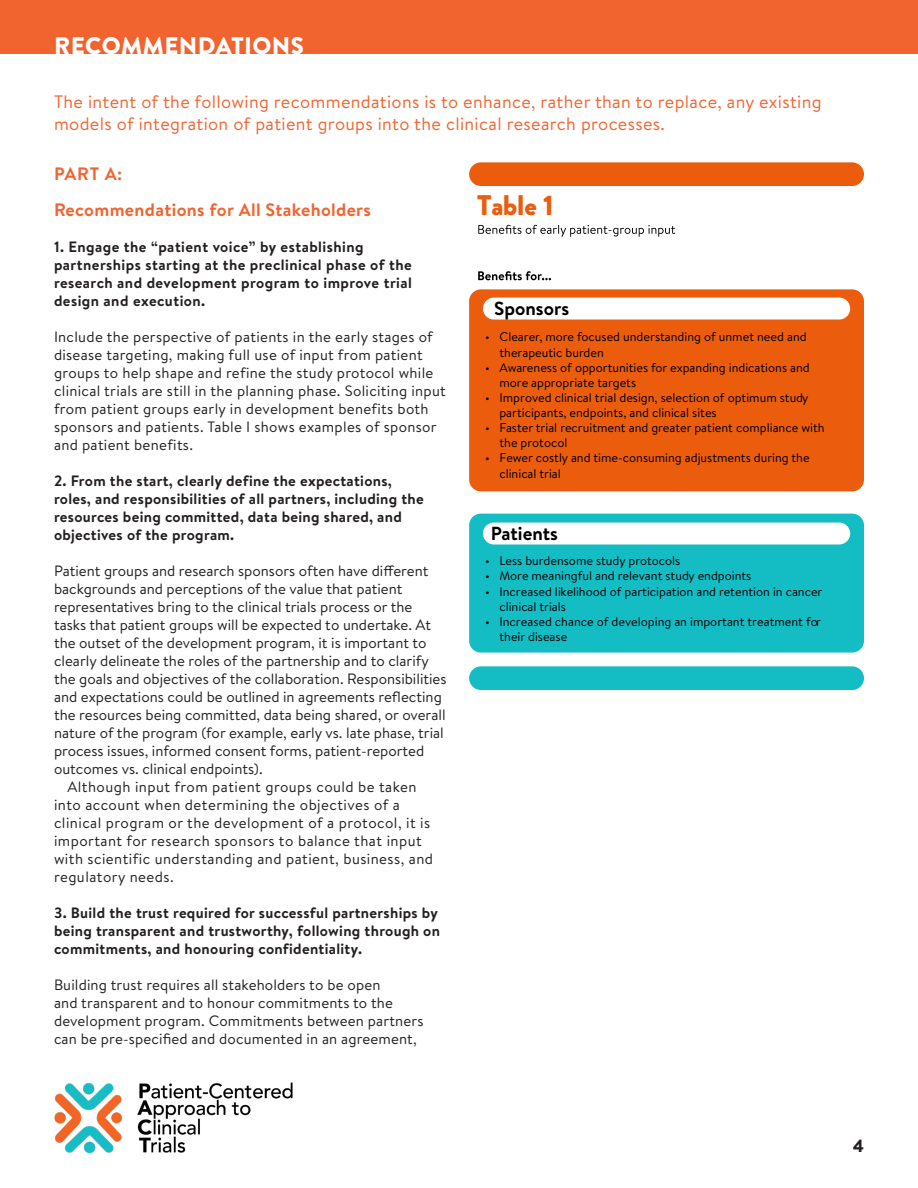
<style>
.page{position:relative;width:918px;height:1188px;background:#fff}
.page>*{position:absolute;margin:0;border:0;box-sizing:border-box;transform-origin:0 0}
.t1{font:900 28.35px "Brandon Grotesque";color:#eb5c0d}
.t2{font:900 24px "Brandon Grotesque";letter-spacing:.02em;color:#fff}
.t3{font:700 18.9px "Brandon Text";color:#000}
.Intro{font:18px/21.6px "Brandon Text";letter-spacing:.02em;color:#f2642f}
.t4{font:700 18px "Brandon Text";letter-spacing:.02em;color:#f2642f}
.t5{font:900 18px "Brandon Grotesque";color:#231f20}
.FirstGraf{font:15px/18px "Brandon Text";letter-spacing:.01em;color:#231f20}
.MiniSubHead{font:700 15px/18px "Brandon Text";letter-spacing:.02em;color:#231f20}
.FirstGraf-2{font:15px/18px "Brandon Text";letter-spacing:.03em;color:#231f20}
.t6{font:12.6px/15.1px "Brandon Text";color:#000}
</style>
<div class="page">
<div style="left:0;top:0;width:918px;height:54px;background:#f2642f"></div>
<img style="left:54px;top:1082px;width:239px;height:72px">
<div style="left:469px;top:514px;width:395px;height:139px;background:#14bcc4;border-radius:12px"></div>
<div style="left:483px;top:523px;width:367px;height:21px;background:#fff;border-radius:11px"></div>
<div style="left:469px;top:289px;width:395px;height:202px;background:#eb5c0d;border-radius:12px"></div>
<div style="left:483px;top:298px;width:367px;height:22px;background:#fff;border-radius:11px"></div>
<svg style="left:478px;top:225px;width:197px;height:12px"></svg>
<svg style="left:478px;top:271px;width:73px;height:9px"></svg>
<div style="left:469px;top:162px;width:395px;height:24px;background:#eb5c0d;border-radius:12px"></div>
<div style="left:469px;top:666px;width:395px;height:24px;background:#14bcc4;border-radius:12px"></div>
<p class="t2" style="left:54px;top:29px;width:251px">RECOMMENDATIONS</p>
<p class="Intro" style="left:54px;top:90px;width:769px">The intent of the following recommendations is to enhance, rather than to replace, any existing models of integration of patient groups into the clinical research processes.</p>
<p class="t4" style="left:54px;top:161px;width:70px">PART A:</p>
<p class="t4" style="left:54px;top:197px;width:318px">Recommendations for All Stakeholders</p>
<p class="MiniSubHead" style="left:54px;top:237px;width:360px">1. Engage the “patient voice” by establishing partnerships starting at the preclinical phase of the research and development program to improve trial design and execution.</p>
<p class="FirstGraf" style="left:54px;top:327px;width:393px">Include the perspective of patients in the early stages of disease targeting, making full use of input from patient groups to help shape and refine the study protocol while clinical trials are still in the planning phase. Soliciting input from patient groups early in development benefits both sponsors and patients. Table I shows examples of sponsor and patient benefits.</p>
<p class="MiniSubHead" style="left:54px;top:471px;width:371px">2. From the start, clearly define the expectations, roles, and responsibilities of all partners, including the resources being committed, data being shared, and objectives of the program.</p>
<p class="FirstGraf" style="left:54px;top:561px;width:394px">Patient groups and research sponsors often have different backgrounds and perceptions of the value that patient representatives bring to the clinical trials process or the tasks that patient groups will be expected to undertake. At the outset of the development program, it is important to clearly delineate the roles of the partnership and to clarify the goals and objectives of the collaboration. Responsibilities and expectations could be outlined in agreements reflecting the resources being committed, data being shared, or overall nature of the program (for example, early vs. late phase, trial process issues, informed consent forms, patient-reported outcomes vs. clinical endpoints).</p>
<p class="FirstGraf-2" style="left:54px;top:777px;width:381px;text-indent:14px">Although input from patient groups could be taken into account when determining the objectives of a clinical program or the development of a protocol, it is important for research sponsors to balance that input with scientific understanding and patient, business, and regulatory needs.</p>
<p class="MiniSubHead" style="left:54px;top:903px;width:388px">3. Build the trust required for successful partnerships by being transparent and trustworthy, following through on commitments, and honouring confidentiality.</p>
<p class="FirstGraf" style="left:54px;top:975px;width:371px">Building trust requires all stakeholders to be open<br>and transparent and to honour commitments to the development program. Commitments between partners can be pre-specified and documented in an agreement,</p>
<h1 class="t1" style="left:477px;top:185px;width:78px">Table 1</h1>
<p class="t3" style="left:494px;top:295px;width:76px">Sponsors</p>
<p class="t6" style="left:499px;top:329px;width:309px;text-indent:-14px">• Clearer, more focused understanding of unmet need and therapeutic burden</p>
<p class="t6" style="left:499px;top:359px;width:312px;text-indent:-14px">• Awareness of opportunities for expanding indications and more appropriate targets</p>
<p class="t6" style="left:499px;top:390px;width:311px;text-indent:-14px">• Improved clinical trial design, selection of optimum study participants, endpoints, and clinical sites</p>
<p class="t6" style="left:499px;top:420px;width:327px;text-indent:-14px">• Faster trial recruitment and greater patient compliance with the protocol</p>
<p class="t6" style="left:499px;top:450px;width:312px;text-indent:-14px">• Fewer costly and time-consuming adjustments during the clinical trial</p>
<p class="t3" style="left:491px;top:520px;width:69px">Patients</p>
<p class="t6" style="left:485px;top:553px;width:197px">• Less burdensome study protocols</p>
<p class="t6" style="left:485px;top:568px;width:268px">• More meaningful and relevant study endpoints</p>
<p class="t6" style="left:499px;top:583px;width:324px;text-indent:-14px">• Increased likelihood of participation and retention in cancer clinical trials</p>
<p class="t6" style="left:499px;top:613px;width:323px;text-indent:-14px">• Increased chance of developing an important treatment for their disease</p>
<p class="t5" style="left:853px;top:1133px;width:12px">4</p>
</div>
